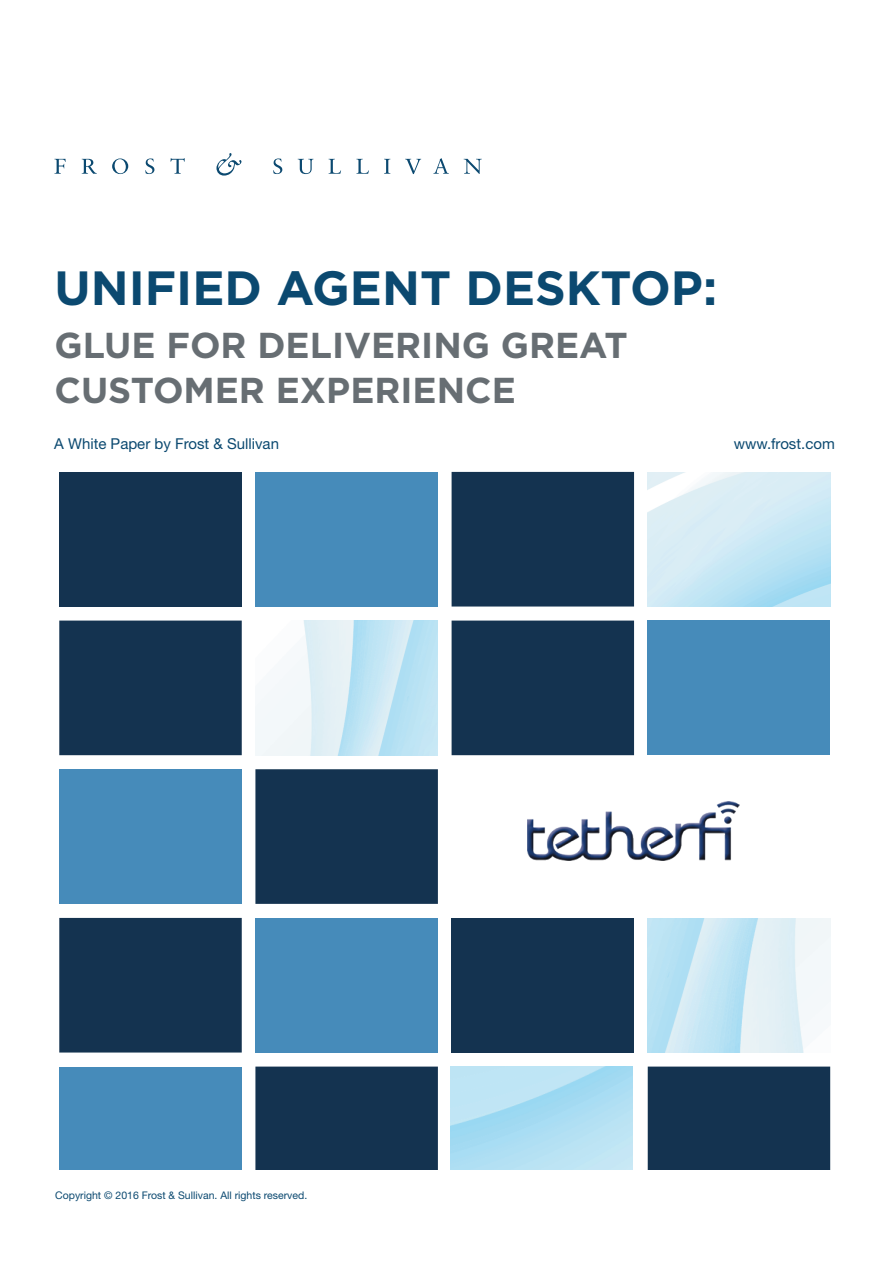
<style>
.page{position:relative;width:893px;height:1263px;background:#fff}
.page>*{position:absolute;margin:0;border:0;box-sizing:border-box;transform-origin:0 0}
.t1{font:700 48px "Gotham";color:#0b4970}
.t2{font:700 36px/45px "Gotham";color:#676e73}
.t3{font:15px "Helvetica Neue LT Std";color:#0b4970}
.t4{font:10.5px "Helvetica Neue LT Std";color:#0b4970}
</style>
<div class="page">
<svg style="left:59px;top:472px;width:771px;height:698px"></svg>
<svg style="left:54px;top:159px;width:12px;height:15px"></svg>
<svg style="left:82px;top:159px;width:15px;height:15px"></svg>
<svg style="left:112px;top:158px;width:16px;height:16px"></svg>
<svg style="left:145px;top:158px;width:9px;height:16px"></svg>
<svg style="left:170px;top:158px;width:15px;height:16px"></svg>
<svg style="left:273px;top:158px;width:9px;height:16px"></svg>
<svg style="left:298px;top:159px;width:15px;height:15px"></svg>
<svg style="left:329px;top:159px;width:12px;height:15px"></svg>
<svg style="left:356px;top:159px;width:13px;height:15px"></svg>
<svg style="left:384px;top:159px;width:6px;height:15px"></svg>
<svg style="left:405px;top:159px;width:16px;height:15px"></svg>
<svg style="left:433px;top:158px;width:16px;height:16px"></svg>
<svg style="left:464px;top:159px;width:18px;height:15px"></svg>
<svg style="left:216px;top:153px;width:25px;height:23px"></svg>
<div style="left:449px;top:761px;width:399px;height:149px;background:#fff"></div>
<img style="left:527px;top:801px;width:213px;height:60px">
<p class="t1" style="left:54px;top:260px;width:664px">UNIFIED AGENT DESKTOP:</p>
<p class="t2" style="left:54px;top:322px;width:575px">GLUE FOR DELIVERING GREAT<br>CUSTOMER EXPERIENCE</p>
<p class="t3" style="left:54px;top:434px;width:226px">A White Paper by Frost &amp; Sullivan</p>
<p class="t3" style="left:734px;top:434px;width:103px">www.frost.com</p>
<p class="t4" style="left:55px;top:1189px;width:254px">Copyright © 2016 Frost &amp; Sullivan. All rights reserved.</p>
</div>
